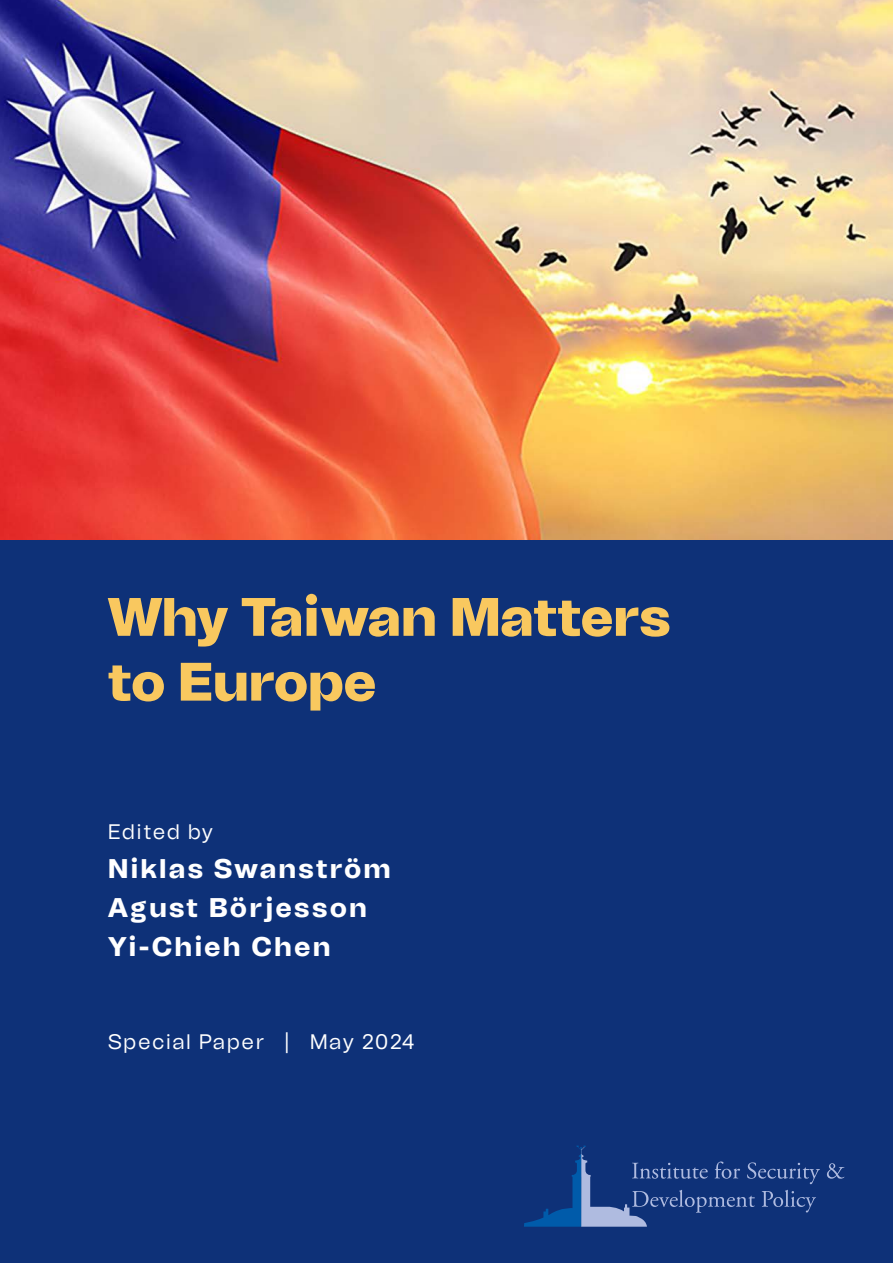
<style>
.page{position:relative;width:893px;height:1263px;background:#fff}
.page>*{position:absolute;margin:0;border:0;box-sizing:border-box;transform-origin:0 0}
.t1{font:900 54px/64.8px "Tomato Grotesk";letter-spacing:.01em;color:#f9c85f}
.t2{font:800 27px/39px "Tomato Grotesk";letter-spacing:.1em;color:#fff}
.t3{font:21px "Tomato Grotesk";letter-spacing:.095em;color:#fff}
</style>
<div class="page">
<img style="left:0;top:0;width:893px;height:540px">
<div style="left:0;top:540px;width:893px;height:723px;background:#0e3178"></div>
<svg style="left:524px;top:1145px;width:320px;height:82px"></svg>
<h1 class="t1" style="left:108px;top:585px;width:563px">Why Taiwan Matters to Europe</h1>
<p class="t3" style="left:108px;top:818px;width:106px">Edited by</p>
<p class="t2" style="left:108px;top:849px;width:284px">Niklas Swanström<br>Agust Börjesson<br>Yi-Chieh Chen</p>
<p class="t3" style="left:108px;top:1028px;width:308px">Special Paper | May 2024</p>
</div>
